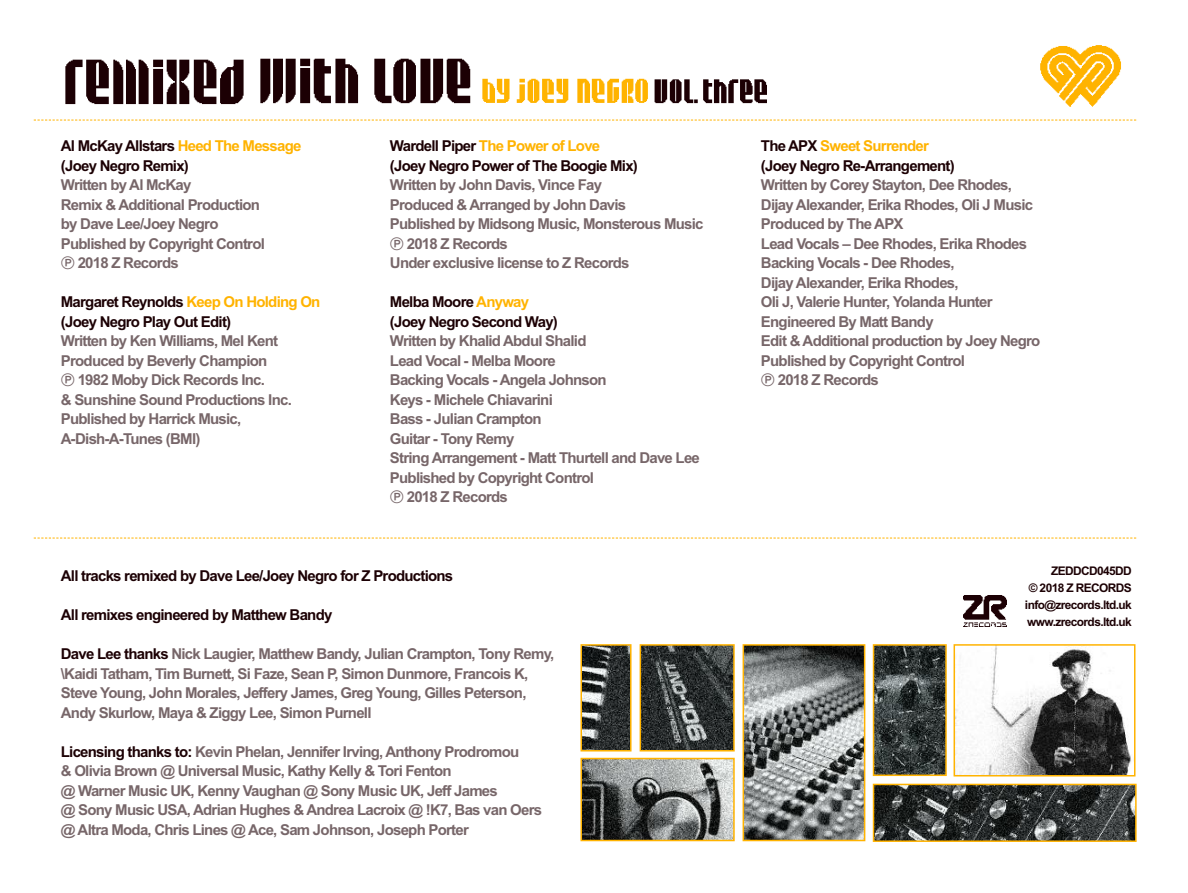
<style>
.page{position:relative;width:1188px;height:893px;background:#fff}
.page>*{position:absolute;margin:0;border:0;box-sizing:border-box;transform-origin:0 0}
.t1{font:700 15px/19.5px "Arial";letter-spacing:-.05em;color:#776669}
.t2{font:700 15px/19.5px "Arial";letter-spacing:-.05em;color:#1c0004}
.t3{font:700 11.85px/17px "Arial";letter-spacing:-.05em;color:#1c0004;text-align:right}
.s1{color:#ffb300}
.s2{font-family:"Bundesbahn Pi Three";font-weight:400}
.s3{color:#1c0004}
</style>
<div class="page">
<img style="left:65px;top:59px;width:179px;height:45px">
<img style="left:260px;top:58px;width:211px;height:46px">
<img style="left:468px;top:76px;width:137px;height:28px">
<img style="left:607px;top:78px;width:160px;height:26px">
<svg style="left:34px;top:120px;width:999px;height:1px"></svg>
<svg style="left:34px;top:537px;width:1102px;height:1px"></svg>
<img style="left:583px;top:647px;width:46px;height:101px">
<div style="left:580px;top:644px;width:52px;height:107px;border:2px solid #ffb300"></div>
<img style="left:643px;top:647px;width:89px;height:101px">
<div style="left:640px;top:644px;width:95px;height:107px;border:2px solid #ffb300"></div>
<img style="left:583px;top:760px;width:149px;height:78px">
<div style="left:580px;top:757px;width:155px;height:84px;border:2px solid #ffb300"></div>
<img style="left:746px;top:647px;width:116px;height:191px">
<div style="left:743px;top:644px;width:122px;height:197px;border:2px solid #ffb300"></div>
<img style="left:876px;top:786px;width:258px;height:52px">
<div style="left:873px;top:783px;width:264px;height:58px;border:2px solid #ffb300"></div>
<img style="left:876px;top:647px;width:68px;height:126px">
<div style="left:873px;top:644px;width:74px;height:132px;border:2px solid #ffb300"></div>
<img style="left:957px;top:647px;width:174px;height:126px">
<div style="left:954px;top:644px;width:182px;height:132px;border:2px solid #ffb300"></div>
<img style="left:964px;top:595px;width:42px;height:31px">
<img style="left:1033px;top:45px;width:104px;height:76px">
<p class="t2" style="left:61px;top:136px;width:242px">Al McKay Allstars <span class="s1">Heed The Message </span>(Joey Negro Remix)</p>
<p class="t1" style="left:61px;top:175px;width:206px">Written by Al McKay<br>Remix &amp; Additional Production by Dave Lee/Joey Negro<br>Published by Copyright Control</p>
<p class="t1" style="left:61px;top:253px;width:119px"><span class="s2">-</span> 2018 Z Records</p>
<p class="t2" style="left:61px;top:292px;width:261px">Margaret Reynolds <span class="s1">Keep On Holding On </span>(Joey Negro Play Out Edit)</p>
<p class="t1" style="left:61px;top:331px;width:219px">Written by Ken Williams, Mel Kent<br>Produced by Beverly Champion</p>
<p class="t1" style="left:61px;top:370px;width:233px"><span class="s2">-</span> 1982 Moby Dick Records Inc.<br>&amp; Sunshine Sound Productions Inc.<br>Published by Harrick Music,<br>A-Dish-A-Tunes (BMI)</p>
<p class="t2" style="left:390px;top:136px;width:249px">Wardell Piper <span class="s1">The Power of Love </span>(Joey Negro Power of The Boogie Mix)</p>
<p class="t1" style="left:390px;top:175px;width:315px">Written by John Davis, Vince Fay<br>Produced &amp; Arranged by John Davis<br>Published by Midsong Music, Monsterous Music</p>
<p class="t1" style="left:390px;top:234px;width:241px"><span class="s2">-</span> 2018 Z Records<br>Under exclusive license to Z Records</p>
<p class="t2" style="left:390px;top:292px;width:169px">Melba Moore <span class="s1">Anyway </span>(Joey Negro Second Way)</p>
<p class="t1" style="left:390px;top:331px;width:311px">Written by Khalid Abdul Shalid<br>Lead Vocal - Melba Moore<br>Backing Vocals - Angela Johnson<br>Keys - Michele Chiavarini<br>Bass - Julian Crampton<br>Guitar - Tony Remy<br>String Arrangement - Matt Thurtell and Dave Lee<br>Published by Copyright Control</p>
<p class="t1" style="left:390px;top:487px;width:119px"><span class="s2">-</span> 2018 Z Records</p>
<p class="t2" style="left:61px;top:566px;width:394px">All tracks remixed by Dave Lee/Joey Negro for Z Productions</p>
<p class="t2" style="left:61px;top:605px;width:273px">All remixes engineered by Matthew Bandy</p>
<p class="t1" style="left:61px;top:644px;width:495px"><span class="s3">Dave Lee thanks</span> Nick Laugier, Matthew Bandy, Julian Crampton, Tony Remy, \Kaidi Tatham, Tim Burnett, Si Faze, Sean P, Simon Dunmore, Francois K, Steve Young, John Morales, Jeffery James, Greg Young, Gilles Peterson, Andy Skurlow, Maya &amp; Ziggy Lee, Simon Purnell</p>
<p class="t1" style="left:61px;top:741px;width:483px"><span class="s3">Licensing thanks to:</span> Kevin Phelan, Jennifer Irving, Anthony Prodromou<br>&amp; Olivia Brown @ Universal Music, Kathy Kelly &amp; Tori Fenton<br>@ Warner Music UK, Kenny Vaughan @ Sony Music UK, Jeff James<br>@ Sony Music USA, Adrian Hughes &amp; Andrea Lacroix @ !K7, Bas van Oers @ Altra Moda, Chris Lines @ Ace, Sam Johnson, Joseph Porter</p>
<p class="t2" style="left:761px;top:136px;width:195px">The APX <span class="s1">Sweet Surrender </span>(Joey Negro Re-Arrangement)</p>
<p class="t1" style="left:761px;top:175px;width:281px">Written by Corey Stayton, Dee Rhodes, Dijay Alexander, Erika Rhodes, Oli J Music Produced by The APX<br>Lead Vocals – Dee Rhodes, Erika Rhodes Backing Vocals - Dee Rhodes,<br>Dijay Alexander, Erika Rhodes,<br>Oli J, Valerie Hunter, Yolanda Hunter Engineered By Matt Bandy<br>Edit &amp; Additional production by Joey Negro Published by Copyright Control</p>
<p class="t1" style="left:761px;top:370px;width:119px"><span class="s2">-</span> 2018 Z Records</p>
<p class="t3" style="left:1025px;top:562px;width:108px">ZEDDCD045DD<br>© 2018 Z RECORDS info@zrecords.ltd.uk www.zrecords.ltd.uk</p>
</div>
